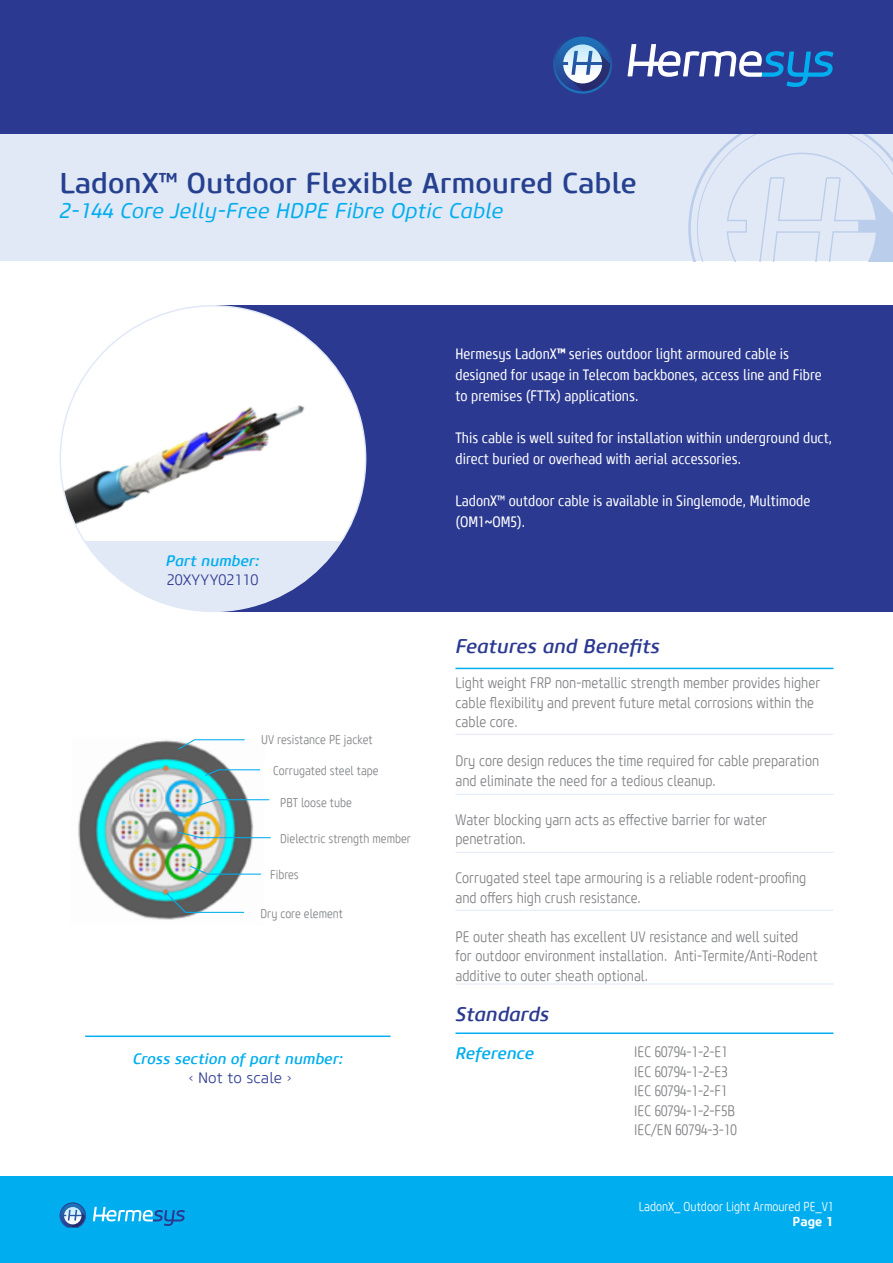
<style>
.page{position:relative;width:893px;height:1263px;background:#fff}
.page>*{position:absolute;margin:0;border:0;box-sizing:border-box;transform-origin:0 0}
.t1{font:500 28.5px "Core Sans M55";color:#25408f}
.t2{font:italic 21px "Core Sans M45";color:#00aeef}
.t3{font:italic 500 19.5px "Core Sans M55";color:#2b3990}
.t4{font:italic 500 16.5px "Core Sans M55";color:#00aeef}
.t5{font:300 15px/19.5px "Core Sans M37 Cn";color:#808285}
.t6{font:15px/21px "Core Sans M47 Cn";color:#fff}
.t7{font:italic 500 15px "Core Sans M55";color:#00aeef}
.t8{font:300 15px "Core Sans M35";color:#2b3990}
.t9{font:300 12.75px "Core Sans M37 Cn";color:#fff}
.t10{font:700 12.75px "Core Sans M65";color:#fff}
.t11{font:300 12.6px "Core Sans M37 Cn";color:#808285}
.s1{font-family:"Core Sans M67 Cn";font-weight:700;font-style:italic}
</style>
<div class="page">
<div style="left:0;top:123px;width:893px;height:138px;background:#e1e8f6"></div>
<div style="left:0;top:1177px;width:893px;height:86px;background:#00aeef"></div>
<svg style="left:93px;top:1207px;width:92px;height:19px"></svg>
<svg style="left:60px;top:1202px;width:26px;height:25px"></svg>
<svg style="left:688px;top:134px;width:205px;height:127px"></svg>
<div style="left:0;top:0;width:893px;height:134px;background:#2b3990"></div>
<svg style="left:628px;top:44px;width:205px;height:43px"></svg>
<svg style="left:553px;top:36px;width:59px;height:58px"></svg>
<div style="left:216px;top:305px;width:677px;height:306px;background:#2b3990"></div>
<hr style="left:455px;top:668px;width:378px;height:1px;background:#00aeef">
<hr style="left:455px;top:1032px;width:378px;height:2px;background:#00aeef">
<hr style="left:455px;top:910px;width:378px;height:1px;background:#e1e8f6">
<hr style="left:455px;top:794px;width:378px;height:1px;background:#e1e8f6">
<hr style="left:455px;top:734px;width:378px;height:1px;background:#e1e8f6">
<hr style="left:85px;top:1035px;width:306px;height:2px;background:#00aeef">
<img style="left:60px;top:310px;width:298px;height:231px">
<svg style="left:84px;top:541px;width:259px;height:70px;fill:#e1e8f6"></svg>
<img style="left:78px;top:740px;width:176px;height:180px">
<hr style="left:455px;top:983px;width:378px;height:1px;background:#e1e8f6">
<hr style="left:455px;top:852px;width:378px;height:1px;background:#e1e8f6">
<svg style="left:204px;top:769px;width:57px;height:8px"></svg>
<svg style="left:177px;top:739px;width:69px;height:11px"></svg>
<svg style="left:177px;top:831px;width:94px;height:8px"></svg>
<svg style="left:198px;top:799px;width:72px;height:8px"></svg>
<svg style="left:189px;top:865px;width:73px;height:10px"></svg>
<svg style="left:165px;top:892px;width:80px;height:21px"></svg>
<h1 class="t1" style="left:60px;top:165px;width:579px">LadonX™ Outdoor Flexible Armoured Cable</h1>
<h2 class="t2" style="left:60px;top:198px;width:445px">2-144 Core Jelly-Free HDPE Fibre Optic Cable</h2>
<p class="t7" style="left:166px;top:551px;width:95px">Part number:</p>
<p class="t8" style="left:167px;top:571px;width:93px">20XYYY02110</p>
<p class="t11" style="left:261px;top:732px;width:113px">UV resistance PE jacket</p>
<p class="t11" style="left:273px;top:763px;width:107px">Corrugated steel tape</p>
<p class="t11" style="left:280px;top:795px;width:73px">PBT loose tube</p>
<p class="t11" style="left:280px;top:831px;width:132px">Dielectric strength member</p>
<p class="t11" style="left:270px;top:866px;width:30px">Fibres</p>
<p class="t11" style="left:261px;top:906px;width:84px">Dry core element</p>
<p class="t7" style="left:133px;top:1049px;width:212px">Cross section of part number:</p>
<p class="t8" style="left:188px;top:1069px;width:105px">‹ Not to scale ›</p>
<p class="t6" style="left:455px;top:344px;width:368px">Hermesys LadonX<span class="s1">™</span> series outdoor light armoured cable is designed for usage in Telecom backbones, access line and Fibre to premises (FTTx) applications.</p>
<p class="t6" style="left:455px;top:428px;width:378px">This cable is well suited for installation within underground duct, direct buried or overhead with aerial accessories.</p>
<p class="t6" style="left:455px;top:491px;width:356px">LadonX™ outdoor cable is available in Singlemode, Multimode (OM1~OM5).</p>
<h3 class="t3" style="left:455px;top:634px;width:206px">Features and Benefits</h3>
<p class="t5" style="left:455px;top:674px;width:366px">Light weight FRP non-metallic strength member provides higher cable flexibility and prevent future metal corrosions within the cable core.</p>
<p class="t5" style="left:455px;top:752px;width:365px">Dry core design reduces the time required for cable preparation and eliminate the need for a tedious cleanup.</p>
<p class="t5" style="left:455px;top:810px;width:313px">Water blocking yarn acts as effective barrier for water penetration.</p>
<p class="t5" style="left:455px;top:869px;width:352px">Corrugated steel tape armouring is a reliable rodent-proofing and offers high crush resistance.</p>
<p class="t5" style="left:455px;top:927px;width:364px">PE outer sheath has excellent UV resistance and well suited for outdoor environment installation. Anti-Termite/Anti-Rodent additive to outer sheath optional.</p>
<h3 class="t3" style="left:455px;top:1002px;width:95px">Standards</h3>
<p class="t4" style="left:455px;top:1042px;width:80px">Reference</p>
<p class="t5" style="left:634px;top:1043px;width:104px">IEC 60794-1-2-E1<br>IEC 60794-1-2-E3<br>IEC 60794-1-2-F1<br>IEC 60794-1-2-F5B<br>IEC/EN 60794-3-10</p>
<p class="t9" style="left:639px;top:1199px;width:196px">LadonX_ Outdoor Light Armoured PE_V1</p>
<p class="t10" style="left:792px;top:1214px;width:42px">Page 1</p>
</div>
